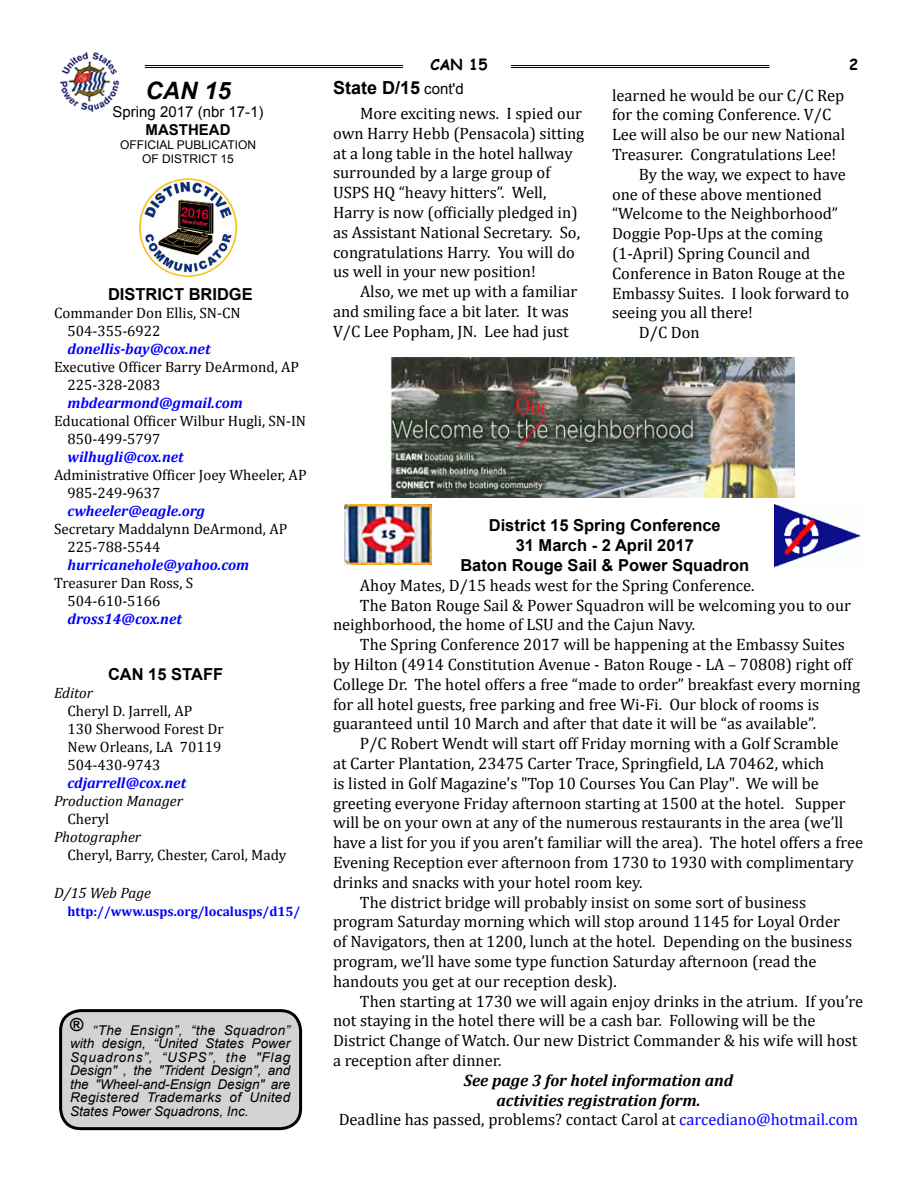
<style>
.page{position:relative;width:918px;height:1188px;background:#fff}
.page>*{position:absolute;margin:0;border:0;box-sizing:border-box;transform-origin:0 0}
.t1{font:italic 700 24px "Arial";color:#000}
.t2{font:700 18px "Arial";color:#000}
.t3{font:16.5px/19.8px "Cambria";color:#000}
.t4{font:italic 700 16.5px/19.8px "Cambria";color:#000;text-align:center}
.t5{font:700 16.5px/19.8px "Arial";color:#000;text-align:center}
.t6{font:15px/18px "Cambria";color:#000}
.t7{font:italic 700 15px "Cambria";color:#00f}
.t8{font:italic 15px "Cambria";color:#000}
.t9{font:15px "Arial";color:#000}
.t10{font:700 15px "Arial";color:#000}
.t11{font:700 15px "Comic Sans MS";color:#000}
.t12{font:italic 13.5px/13.5px "Arial";letter-spacing:.015em;color:#000;text-align:justify}
.t13{font:700 13.5px "Cambria";color:#00f}
.t14{font:12px/14.4px "Arial";color:#000}
.s1{font-family:"Cambria"}
.s2{font-weight:400;font-size:15px}
.s3{font-weight:400;font-style:normal}
.s4{font-weight:400;font-style:normal;color:#00f}
</style>
<div class="page">
<img style="left:59px;top:51px;width:61px;height:62px">
<hr style="left:145px;top:65px;width:258px;height:1px;background:#000">
<hr style="left:145px;top:67px;width:258px;height:1px;background:#000">
<hr style="left:511px;top:65px;width:259px;height:1px;background:#000">
<hr style="left:511px;top:67px;width:259px;height:1px;background:#000">
<div style="left:61px;top:1011px;width:240px;height:118px;background:#d1d3d4;border-radius:20px"></div>
<div style="left:59px;top:1009px;width:243px;height:121px;border:3px solid #000;border-radius:20px"></div>
<img style="left:139px;top:179px;width:98px;height:97px">
<img style="left:391px;top:357px;width:404px;height:141px">
<img style="left:345px;top:505px;width:86px;height:59px">
<img style="left:775px;top:504px;width:86px;height:64px">
<h1 class="t1" style="left:145px;top:74px;width:87px">CAN 15</h1>
<p class="t9" style="left:113px;top:102px;width:152px">SPRING 2017 (NBR 17-1)</p>
<p class="t10" style="left:146px;top:119px;width:86px">MASTHEAD</p>
<p class="t14" style="left:142px;top:138px;width:115px;text-indent:-22px">OFFICIAL PUBLICATION<br>OF DISTRICT</p>
<p class="t14" style="left:221px;top:152px;width:15px">15</p>
<p class="t5" style="left:108px;top:285px;width:146px">DISTRICT BRIDGE</p>
<p class="t6" style="left:68px;top:304px;width:175px;text-indent:-14px">Commander Don Ellis, SN-CN<br>504-355-6922</p>
<p class="t7" style="left:68px;top:339px;width:144px">donellis-bay@cox.net</p>
<p class="t6" style="left:68px;top:358px;width:233px;text-indent:-14px">Executive Officer Barry DeArmond, AP<br>225-328-2083</p>
<p class="t7" style="left:68px;top:393px;width:177px">mbdearmond@gmail.com</p>
<p class="t6" style="left:68px;top:412px;width:240px;text-indent:-14px">Educational Officer Wilbur Hugli, SN-IN<br>850-499-5797</p>
<p class="t7" style="left:68px;top:447px;width:118px">wilhugli@cox.net</p>
<p class="t6" style="left:68px;top:466px;width:241px;text-indent:-14px">Administrative Officer Joey Wheeler, AP<br>985-249-9637</p>
<p class="t7" style="left:68px;top:501px;width:139px">cwheeler@eagle.org</p>
<p class="t6" style="left:68px;top:520px;width:221px;text-indent:-14px">Secretary Maddalynn DeArmond, AP<br>225-788-5544</p>
<p class="t7" style="left:68px;top:555px;width:183px">hurricanehole@yahoo.com</p>
<p class="t6" style="left:68px;top:574px;width:127px;text-indent:-14px">Treasurer Dan Ross, S<br>504-610-5166</p>
<p class="t7" style="left:68px;top:609px;width:116px">dross14@cox.net</p>
<p class="t5" style="left:108px;top:665px;width:117px">CAN 15 STAFF</p>
<p class="t8" style="left:54px;top:682px;width:41px">Editor</p>
<p class="t6" style="left:68px;top:702px;width:158px">Cheryl D. Jarrell, AP<br>130 Sherwood Forest Dr<br>New Orleans, LA 70119<br>504-430-9743</p>
<p class="t7" style="left:68px;top:772px;width:120px">cdjarrell@cox.net</p>
<p class="t8" style="left:54px;top:790px;width:130px">Production Manager</p>
<p class="t6" style="left:68px;top:810px;width:43px">Cheryl</p>
<p class="t8" style="left:54px;top:826px;width:89px">Photographer</p>
<p class="t6" style="left:68px;top:846px;width:220px">Cheryl, Barry, Chester, Carol, Mady</p>
<p class="t8" style="left:54px;top:882px;width:98px">D/15 Web Page</p>
<p class="t13" style="left:68px;top:902px;width:234px">http://www.usps.org/localusps/d15/</p>
<p class="t2" style="left:70px;top:1013px;width:15px">®</p>
<p class="t12" style="left:70px;top:1024px;width:222px;text-indent:22px"><span class="s1">“</span>The Ensign”, “the Squadron” with design, “United States Power Squadrons”, “USPS”, the "Flag Design" , the "Trident Design", and the "Wheel-and-Ensign Design" are Registered Trademarks of United States Power Squadrons, Inc.</p>
<p class="t11" style="left:430px;top:53px;width:59px">CAN 15</p>
<p class="t11" style="left:849px;top:53px;width:11px">2</p>
<p class="t2" style="left:333px;top:76px;width:132px">State D/15 <span class="s2">CONT'D</span></p>
<p class="t3" style="left:333px;top:103px;width:253px;text-indent:27px">More exciting news. I spied our own Harry Hebb (Pensacola) sitting at a long table in the hotel hallway surrounded by a large group of USPS HQ “heavy hitters”. Well, Harry is now (officially pledged in) as Assistant National Secretary. So, congratulations Harry. You will do us well in your new position!</p>
<p class="t3" style="left:333px;top:282px;width:246px;text-indent:27px">Also, we met up with a familiar and smiling face a bit later. It was<br>V/C Lee Popham, JN. Lee had just</p>
<p class="t3" style="left:612px;top:85px;width:234px">learned he would be our C/C Rep</p>
<p class="t3" style="left:612px;top:105px;width:221px">for the coming Conference. V/C</p>
<p class="t3" style="left:612px;top:125px;width:235px">Lee will also be our new National</p>
<p class="t3" style="left:612px;top:144px;width:226px">Treasurer. Congratulations Lee!</p>
<p class="t3" style="left:639px;top:164px;width:208px">By the way, we expect to have</p>
<p class="t3" style="left:612px;top:184px;width:212px">one of these above mentioned</p>
<p class="t3" style="left:612px;top:204px;width:228px">“Welcome to the Neighborhood”</p>
<p class="t3" style="left:612px;top:224px;width:212px">Doggie Pop-Ups at the coming</p>
<p class="t3" style="left:612px;top:243px;width:200px">(1-April) Spring Council and</p>
<p class="t3" style="left:612px;top:263px;width:235px">Conference in Baton Rouge at the</p>
<p class="t3" style="left:612px;top:283px;width:239px">Embassy Suites. I look forward to</p>
<p class="t3" style="left:612px;top:303px;width:143px">seeing you all there!</p>
<p class="t3" style="left:639px;top:323px;width:62px">D/C Don</p>
<p class="t5" style="left:460px;top:516px;width:290px">District 15 Spring Conference<br>31 March - 2 April 2017<br>Baton Rouge Sail &amp; Power Squadron</p>
<p class="t3" style="left:360px;top:575px;width:396px">Ahoy Mates, D/15 heads west for the Spring Conference.</p>
<p class="t3" style="left:360px;top:595px;width:493px">The Baton Rouge Sail &amp; Power Squadron will be welcoming you to our</p>
<p class="t3" style="left:333px;top:615px;width:364px">neighborhood, the home of LSU and the Cajun Navy.</p>
<p class="t3" style="left:360px;top:635px;width:486px">The Spring Conference 2017 will be happening at the Embassy Suites</p>
<p class="t3" style="left:333px;top:654px;width:521px">by Hilton (4914 Constitution Avenue - Baton Rouge - LA – 70808) right off</p>
<p class="t3" style="left:333px;top:674px;width:529px">College Dr. The hotel offers a free “made to order” breakfast every morning</p>
<p class="t3" style="left:333px;top:694px;width:488px">for all hotel guests, free parking and free Wi-Fi. Our block of rooms is</p>
<p class="t3" style="left:333px;top:714px;width:485px">guaranteed until 10 March and after that date it will be “as available”.</p>
<p class="t3" style="left:360px;top:734px;width:480px">P/C Robert Wendt will start off Friday morning with a Golf Scramble</p>
<p class="t3" style="left:333px;top:753px;width:493px">at Carter Plantation, 23475 Carter Trace, Springfield, LA 70462, which</p>
<p class="t3" style="left:333px;top:773px;width:487px">is listed in Golf Magazine's "Top 10 Courses You Can Play". We will be</p>
<p class="t3" style="left:333px;top:793px;width:514px">greeting everyone Friday afternoon starting at 1500 at the hotel. Supper</p>
<p class="t3" style="left:333px;top:813px;width:512px">will be on your own at any of the numerous restaurants in the area (we’ll</p>
<p class="t3" style="left:333px;top:833px;width:532px">have a list for you if you aren’t familiar will the area). The hotel offers a free</p>
<p class="t3" style="left:333px;top:852px;width:522px">Evening Reception ever afternoon from 1730 to 1930 with complimentary</p>
<p class="t3" style="left:333px;top:872px;width:311px">drinks and snacks with your hotel room key.</p>
<p class="t3" style="left:360px;top:892px;width:448px">The district bridge will probably insist on some sort of business</p>
<p class="t3" style="left:333px;top:912px;width:508px">program Saturday morning which will stop around 1145 for Loyal Order</p>
<p class="t3" style="left:333px;top:932px;width:521px">of Navigators, then at 1200, lunch at the hotel. Depending on the business</p>
<p class="t3" style="left:333px;top:952px;width:485px">program, we’ll have some type function Saturday afternoon (read the</p>
<p class="t3" style="left:333px;top:971px;width:285px">handouts you get at our reception desk).</p>
<p class="t3" style="left:360px;top:991px;width:505px">Then starting at 1730 we will again enjoy drinks in the atrium. If you’re</p>
<p class="t3" style="left:333px;top:1011px;width:484px">not staying in the hotel there will be a cash bar. Following will be the</p>
<p class="t3" style="left:333px;top:1031px;width:526px">District Change of Watch. Our new District Commander &amp; his wife will host</p>
<p class="t3" style="left:333px;top:1051px;width:170px">a reception after dinner.</p>
<p class="t4" style="left:339px;top:1070px;width:521px">See page 3 for hotel information and<br>activities registration form.<br><span class="s3">Deadline has passed, problems? contact Carol at</span> <span class="s4">carcediano@hotmail.com</span></p>
</div>
